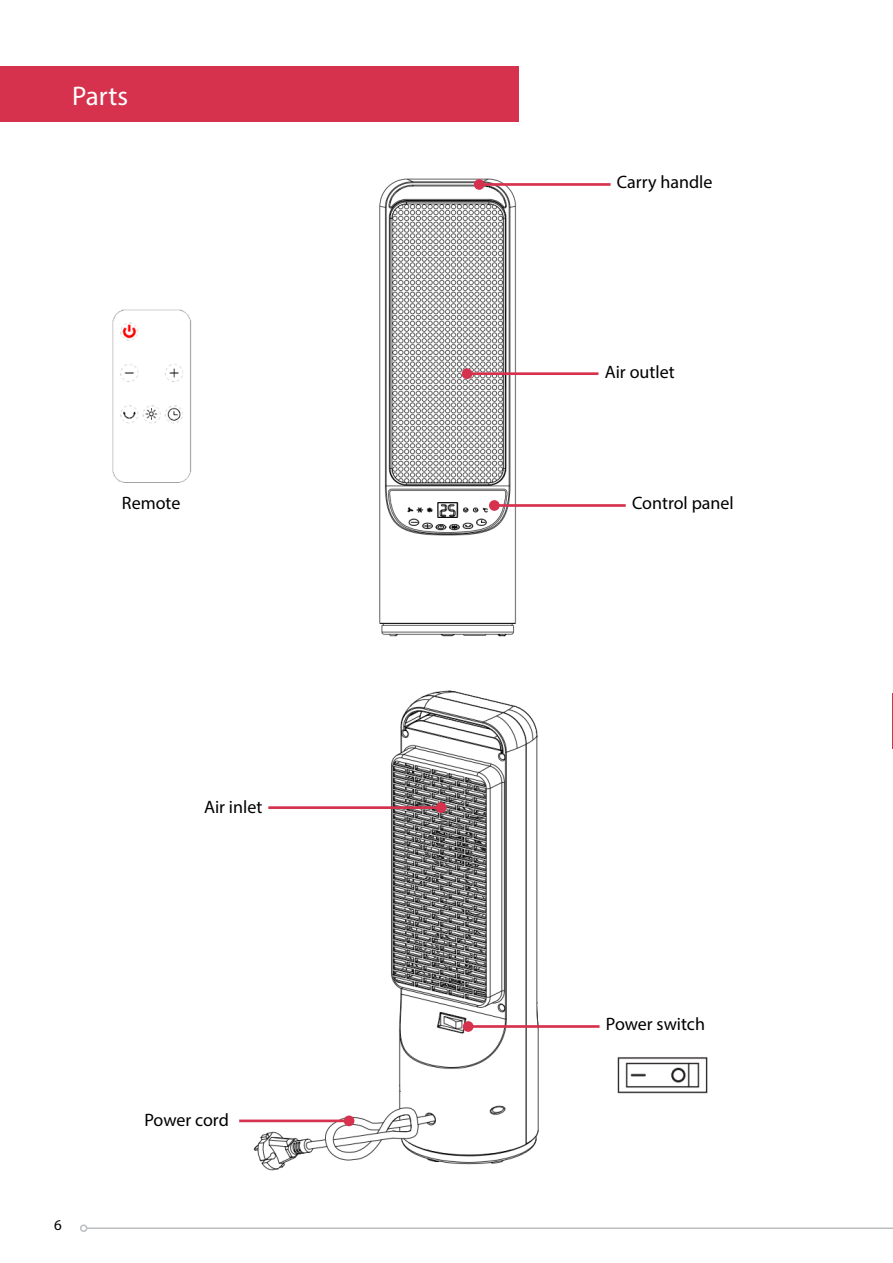
<style>
.page{position:relative;width:893px;height:1263px;background:#fff}
.page>*{position:absolute;margin:0;border:0;box-sizing:border-box;transform-origin:0 0}
.t1{font:27px "Myriad Pro";color:#fff}
.t2{font:18px "Myriad Pro";color:#000}
.t3{font:15px "Myriad Pro";color:#000}
</style>
<div class="page">
<div style="left:0;top:66px;width:519px;height:55px;background:#d6324e"></div>
<hr style="left:892px;top:693px;width:1px;height:56px;background:#d6324e">
<img style="left:379px;top:178px;width:138px;height:459px">
<img style="left:239px;top:690px;width:300px;height:481px">
<hr style="left:467px;top:372px;width:131px;height:3px;background:#d6324e">
<div style="left:462px;top:368px;width:10px;height:11px;background:#d6324e;border-radius:50%"></div>
<hr style="left:494px;top:504px;width:132px;height:3px;background:#d6324e">
<div style="left:489px;top:500px;width:11px;height:11px;background:#d6324e;border-radius:50%"></div>
<hr style="left:268px;top:806px;width:173px;height:3px;background:#d6324e">
<div style="left:436px;top:802px;width:10px;height:11px;background:#d6324e;border-radius:50%"></div>
<hr style="left:239px;top:1119px;width:110px;height:3px;background:#d6324e">
<div style="left:344px;top:1115px;width:10px;height:11px;background:#d6324e;border-radius:50%"></div>
<hr style="left:468px;top:1025px;width:131px;height:3px;background:#d6324e">
<div style="left:463px;top:1021px;width:11px;height:11px;background:#d6324e;border-radius:50%"></div>
<hr style="left:479px;top:183px;width:132px;height:3px;background:#d6324e">
<div style="left:474px;top:179px;width:11px;height:11px;background:#d6324e;border-radius:50%"></div>
<img style="left:617px;top:1057px;width:91px;height:37px">
<img style="left:112px;top:309px;width:80px;height:174px">
<svg style="left:145px;top:408px;width:12px;height:12px"></svg>
<hr style="left:87px;top:1227px;width:806px;height:2px;background:#bcbec0">
<div style="left:80px;top:1224px;width:7px;height:8px;border:2px solid #bcbec0;border-radius:50%"></div>
<h1 class="t1" style="left:72px;top:79px;width:57px">Parts</h1>
<p class="t2" style="left:122px;top:492px;width:60px">Remote</p>
<p class="t2" style="left:204px;top:796px;width:60px">Air inlet</p>
<p class="t3" style="left:54px;top:1216px;width:9px">6</p>
<p class="t2" style="left:144px;top:1109px;width:86px">Power cord</p>
<p class="t2" style="left:617px;top:171px;width:97px">Carry handle</p>
<p class="t2" style="left:605px;top:360px;width:71px">Air outlet</p>
<p class="t2" style="left:632px;top:492px;width:103px">Control panel</p>
<p class="t2" style="left:606px;top:1013px;width:101px">Power switch</p>
</div>
